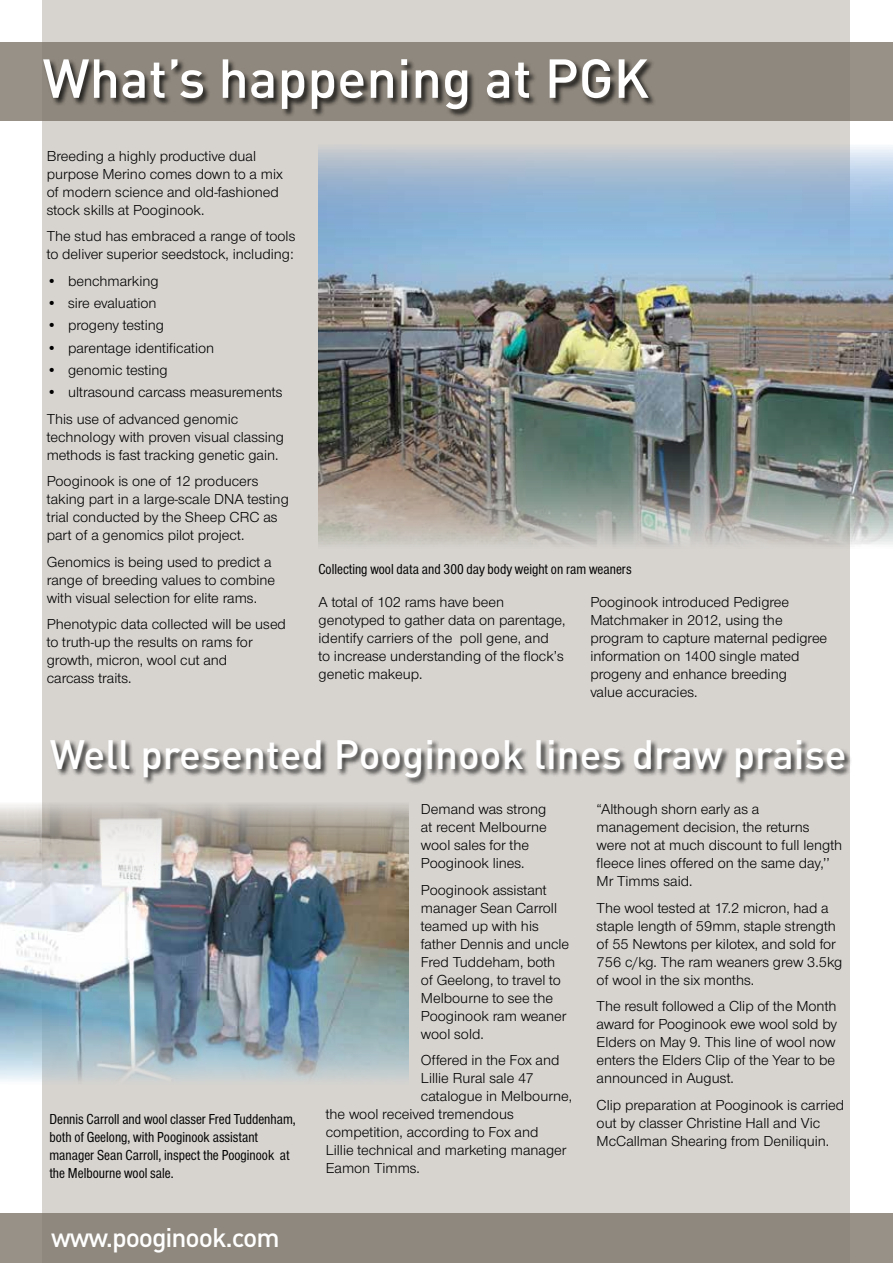
<style>
.page{position:relative;width:893px;height:1263px;background:#fff}
.page>*{position:absolute;margin:0;border:0;box-sizing:border-box;transform-origin:0 0}
.t1{font:500 54px "DIN";color:#fff}
.t2{font:500 40.5px "DIN";color:#fff}
.t3{font:500 26.55px "DIN";letter-spacing:-.04em;color:#fff}
.t4{font:15px/18px "Nimbus Sans Novus T";color:#000}
.t5{font:condensed 15px/18px "Nimbus Sans T";color:#000}
</style>
<div class="page">
<div style="left:43px;top:0;width:807px;height:1263px;background:#d7d4d0"></div>
<div style="left:0;top:1213px;width:893px;height:50px;background:#8f887e"></div>
<div style="left:0;top:43px;width:893px;height:78px;background:#8f887e"></div>
<img style="left:319px;top:147px;width:574px;height:398px">
<div style="left:43px;top:58px;width:614px;height:60px;background:#000;opacity:.75"></div>
<div style="left:50px;top:739px;width:803px;height:47px;background:#000;opacity:.75"></div>
<img style="left:0;top:803px;width:408px;height:284px">
<h1 class="t1" style="left:43px;top:44px;width:608px">What’s happening at PGK</h1>
<p class="t4" style="left:47px;top:147px;width:238px">Breeding a highly productive dual purpose Merino comes down to a mix of modern science and old-fashioned stock skills at Pooginook.</p>
<p class="t4" style="left:47px;top:227px;width:250px">The stud has embraced a range of tools to deliver superior seedstock, including:</p>
<p class="t4" style="left:47px;top:272px;width:114px">• benchmarking</p>
<p class="t4" style="left:47px;top:294px;width:111px">• sire evaluation</p>
<p class="t4" style="left:47px;top:316px;width:119px">• progeny testing</p>
<p class="t4" style="left:47px;top:338px;width:169px">• parentage identification</p>
<p class="t4" style="left:47px;top:361px;width:122px">• genomic testing</p>
<p class="t4" style="left:47px;top:379px;width:237px;line-height:26.5px">• ultrasound carcass measurements<br>This use of advanced genomic</p>
<p class="t4" style="left:47px;top:427px;width:239px">technology with proven visual classing methods is fast tracking genetic gain.</p>
<p class="t4" style="left:47px;top:472px;width:244px">Pooginook is one of 12 producers taking part in a large-scale DNA testing trial conducted by the Sheep CRC as part of a genomics pilot project.</p>
<p class="t4" style="left:47px;top:552px;width:230px">Genomics is being used to predict a range of breeding values to combine with visual selection for elite rams.</p>
<p class="t4" style="left:47px;top:615px;width:241px">Phenotypic data collected will be used to truth-up the results on rams for growth, micron, wool cut and<br>carcass traits.</p>
<p class="t5" style="left:318px;top:560px;width:315px">Collecting wool data and 300 day body weight on ram weaners</p>
<p class="t4" style="left:319px;top:593px;width:249px">A total of 102 rams have been genotyped to gather data on parentage, identify carriers of the poll gene, and<br>to increase understanding of the flock’s genetic makeup.</p>
<p class="t4" style="left:590px;top:593px;width:238px">Pooginook introduced Pedigree<br>Matchmaker in 2012, using the program to capture maternal pedigree information on 1400 single mated progeny and enhance breeding<br>value accuracies.</p>
<h2 class="t2" style="left:50px;top:729px;width:798px">Well presented Pooginook lines draw praise</h2>
<p class="t4" style="left:421px;top:800px;width:127px">Demand was strong at recent Melbourne wool sales for the<br>Pooginook lines.</p>
<p class="t4" style="left:421px;top:881px;width:150px">Pooginook assistant manager Sean Carroll teamed up with his father Dennis and uncle<br>Fred Tuddeham, both of Geelong, to travel to<br>Melbourne to see the<br>Pooginook ram weaner wool sold.</p>
<p class="t4" style="left:421px;top:1051px;width:140px">Offered in the Fox and</p>
<p class="t4" style="left:421px;top:1069px;width:114px">Lillie Rural sale 47</p>
<p class="t4" style="left:421px;top:1087px;width:153px">catalogue in Melbourne,</p>
<p class="t4" style="left:326px;top:1105px;width:189px">the wool received tremendous</p>
<p class="t4" style="left:326px;top:1123px;width:214px">competition, according to Fox and</p>
<p class="t4" style="left:326px;top:1141px;width:242px">Lillie technical and marketing manager</p>
<p class="t4" style="left:326px;top:1159px;width:96px">Eamon Timms.</p>
<p class="t4" style="left:597px;top:800px;width:247px">“Although shorn early as a management decision, the returns were not at much discount to full length fleece lines offered on the same day,’’<br>Mr Timms said.</p>
<p class="t4" style="left:597px;top:899px;width:247px">The wool tested at 17.2 micron, had a staple length of 59mm, staple strength of 55 Newtons per kilotex, and sold for 756 c/kg. The ram weaners grew 3.5kg of wool in the six months.</p>
<p class="t4" style="left:597px;top:997px;width:242px">The result followed a Clip of the Month award for Pooginook ewe wool sold by Elders on May 9. This line of wool now enters the Elders Clip of the Year to be announced in August.</p>
<p class="t4" style="left:597px;top:1096px;width:249px">Clip preparation at Pooginook is carried out by classer Christine Hall and Vic<br>McCallman Shearing from Deniliquin.</p>
<p class="t5" style="left:49px;top:1109px;width:248px">Dennis Carroll and wool classer Fred Tuddenham, both of Geelong, with Pooginook assistant manager Sean Carroll, inspect the Pooginook at the Melbourne wool sale.</p>
<h3 class="t3" style="left:51px;top:1220px;width:230px">www.pooginook.com</h3>
</div>
